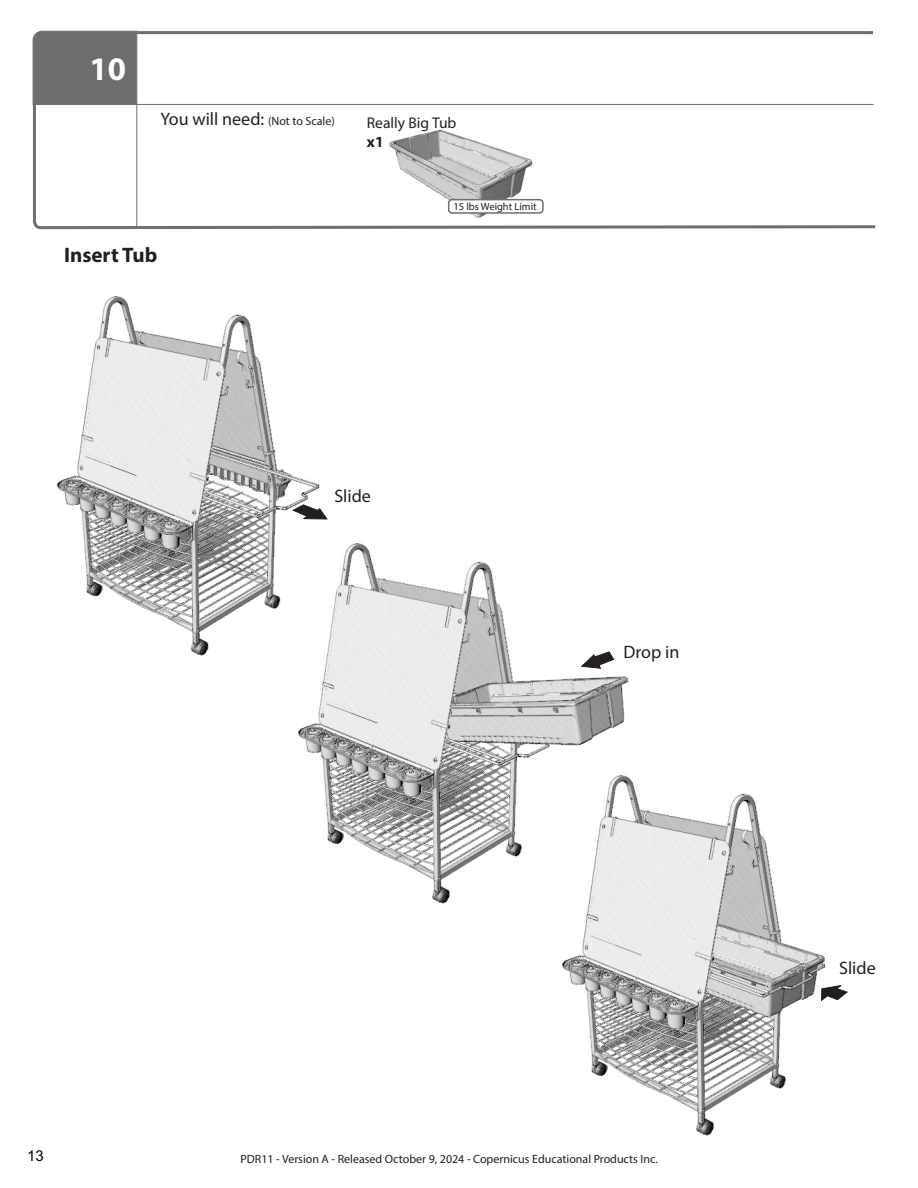
<style>
.page{position:relative;width:918px;height:1188px;background:#fff}
.page>*{position:absolute;margin:0;border:0;box-sizing:border-box;transform-origin:0 0}
.t1{font:700 33px "Myriad Pro";color:#fff}
.t2{font:700 21px "Myriad Pro";color:#231f20}
.t3{font:18px "Myriad Pro";color:#231f20}
.t4{font:15.6px "Myriad Pro";color:#231f20}
.t5{font:700 15.6px "Myriad Pro";color:#231f20}
.t6{font:15px "Arial";color:#000}
.t7{font:12px "Myriad Pro";color:#231f20}
.t8{font:10.5px "Myriad Pro";color:#231f20}
.s1{font-size:12px}
</style>
<div class="page">
<img style="left:56px;top:296px;width:264px;height:360px">
<img style="left:285px;top:530px;width:344px;height:374px">
<img style="left:549px;top:762px;width:277px;height:374px">
<div style="left:33px;top:31px;width:104px;height:70px;background:#6d6e70"></div>
<svg style="left:32px;top:101px;width:844px;height:129px"></svg>
<hr style="left:137px;top:31px;width:736px;height:3px;background:#6d6f71">
<hr style="left:136px;top:104px;width:1px;height:124px;background:#6d6f71">
<hr style="left:137px;top:104px;width:737px;height:1px;background:#6d6f71">
<svg style="left:292px;top:504px;width:36px;height:16px"></svg>
<svg style="left:821px;top:984px;width:27px;height:18px"></svg>
<svg style="left:580px;top:651px;width:35px;height:18px"></svg>
<h1 class="t1" style="left:89px;top:56px;width:38px">10</h1>
<h3 class="t3" style="left:161px;top:112px;width:176px">You will need: <span class="s1">(Not to Scale)</span></h3>
<h2 class="t2" style="left:64px;top:246px;width:95px">Insert Tub</h2>
<h3 class="t4" style="left:367px;top:116px;width:91px">Really Big Tub</h3>
<h3 class="t5" style="left:367px;top:135px;width:18px">x1</h3>
<p class="t8" style="left:453px;top:202px;width:85px">15 lbs Weight Limit</p>
<h3 class="t3" style="left:334px;top:488px;width:38px">Slide</h3>
<h3 class="t3" style="left:623px;top:645px;width:57px">Drop in</h3>
<p class="t6" style="left:27px;top:1150px;width:18px">13</p>
<p class="t7" style="left:241px;top:1154px;width:419px">PDR11 - Version A - Released October 9, 2024 - Copernicus Educational Products Inc.</p>
<h3 class="t3" style="left:839px;top:961px;width:38px">Slide</h3>
</div>
